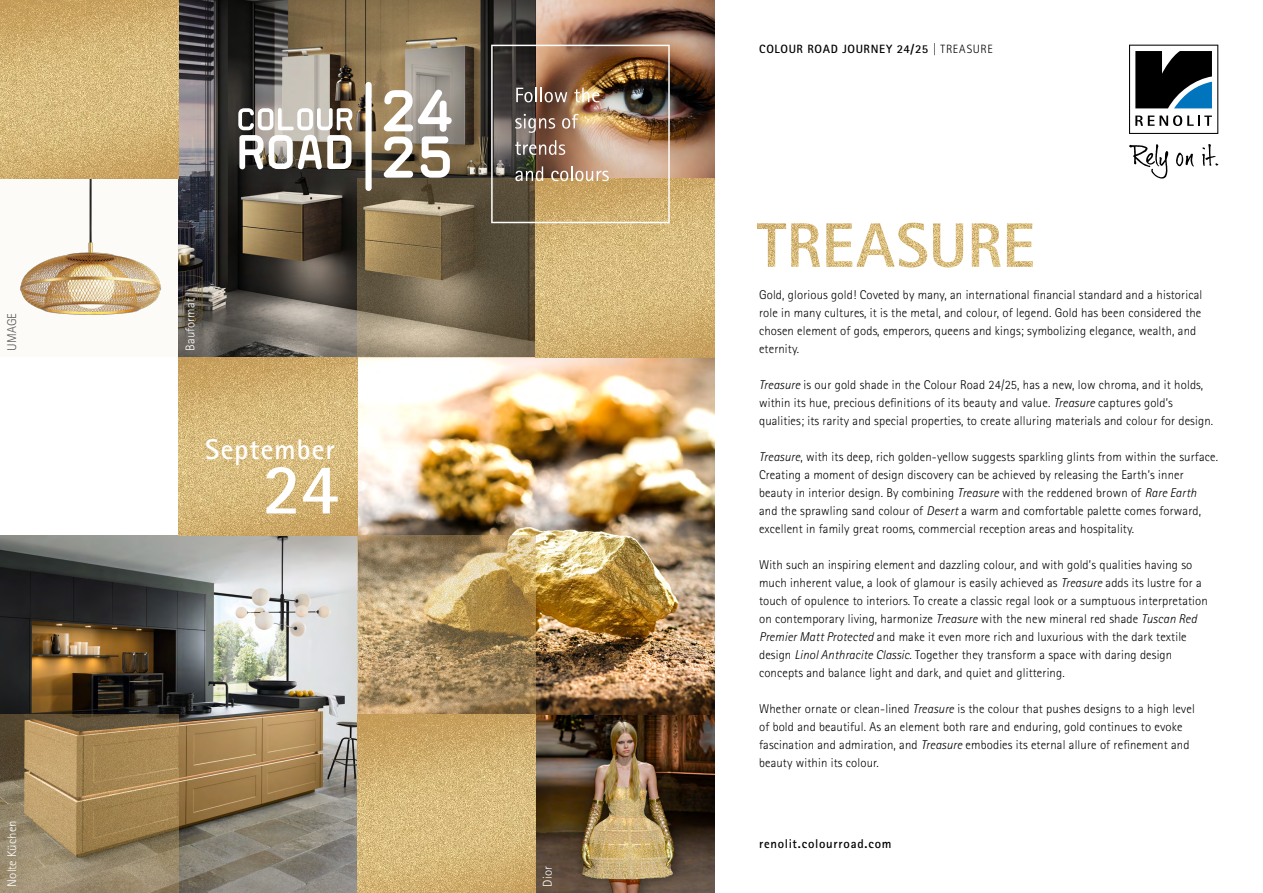
<style>
.page{position:relative;width:1263px;height:893px;background:#fff}
.page>*{position:absolute;margin:0;border:0;box-sizing:border-box;transform-origin:0 0}
.t1{font:700 72px "Rotis Sans Serif Pro";color:#fff}
.t2{font:700 28.5px "Rotis Sans Serif Pro";letter-spacing:.035em;color:#fff}
.t3{font:300 12.75px/18px "Rotis Sans Serif Pro";letter-spacing:.01em;color:#000}
.t4{font:300 12.75px "Rotis Sans Serif Pro";letter-spacing:.005em;color:#fff}
.t5{font:700 12.75px "Rotis Sans Serif Pro";letter-spacing:.06em;color:#000}
.t6{font:300 12.75px "Rotis Sans Serif Pro";letter-spacing:.005em;color:#565655}
.t7{font:700 12px "Rotis Sans Serif Pro";letter-spacing:.05em;color:#000}
.s1{font-weight:300}
.s2{font-style:italic}
</style>
<div class="page">
<img style="left:0;top:0;width:714px;height:179px">
<svg style="left:179px;top:0;width:357px;height:357px;background:#62594e"></svg>
<img style="left:536px;top:714px;width:178px;height:179px">
<img style="left:357px;top:179px;width:357px;height:535px">
<img style="left:0;top:536px;width:536px;height:357px">
<svg style="left:20px;top:179px;width:159px;height:178px"></svg>
<img style="left:179px;top:357px;width:178px;height:179px">
<img style="left:0;top:714px;width:179px;height:179px">
<img style="left:757px;top:223px;width:276px;height:45px">
<svg style="left:1129px;top:45px;width:89px;height:89px"></svg>
<svg style="left:1176px;top:153px;width:18px;height:14px"></svg>
<svg style="left:1202px;top:144px;width:16px;height:22px"></svg>
<svg style="left:1129px;top:144px;width:39px;height:35px"></svg>
<img style="left:491px;top:45px;width:179px;height:178px">
<div style="left:365px;top:82px;width:7px;height:109px;background:#fff;border-radius:3px"></div>
<svg style="left:238px;top:108px;width:114px;height:61px"></svg>
<svg style="left:384px;top:90px;width:68px;height:88px"></svg>
<p class="t6" style="left:4px;top:351px;width:39px;rotate:-90deg">UMAGE</p>
<p class="t4" style="left:4px;top:887px;width:67px;rotate:-90deg">Nolte Küchen</p>
<p class="t4" style="left:183px;top:351px;width:54px;rotate:-90deg">Bauformat</p>
<h2 class="t2" style="left:205px;top:432px;width:131px">September</h2>
<h1 class="t1" style="left:263px;top:444px;width:78px">24</h1>
<p class="t4" style="left:540px;top:887px;width:22px;rotate:-90deg">Dior</p>
<p class="t7" style="left:759px;top:41px;width:235px">COLOUR ROAD JOURNEY 24/25 <span class="s1">| TREASURE</span></p>
<p class="t3" style="left:759px;top:286px;width:445px">Gold, glorious gold! Coveted by many, an international financial standard and a historical role in many cultures, it is the metal, and colour, of legend. Gold has been considered the chosen element of gods, emperors, queens and kings; symbolizing elegance, wealth, and eternity.</p>
<p class="t3" style="left:759px;top:376px;width:456px"><span class="s2">Treasure</span> is our gold shade in the Colour Road 24/25, has a new, low chroma, and it holds, within its hue, precious definitions of its beauty and value. <span class="s2">Treasure</span> captures gold’s qualities; its rarity and special properties, to create alluring materials and colour for design.</p>
<p class="t3" style="left:759px;top:448px;width:460px"><span class="s2">Treasure</span>, with its deep, rich golden-yellow suggests sparkling glints from within the surface.<br>Creating a moment of design discovery can be achieved by releasing the Earth’s inner beauty in interior design. By combining <span class="s2">Treasure</span> with the reddened brown of <span class="s2">Rare Earth </span>and the sprawling sand colour of <span class="s2">Desert</span> a warm and comfortable palette comes forward, excellent in family great rooms, commercial reception areas and hospitality.</p>
<p class="t3" style="left:759px;top:556px;width:450px">With such an inspiring element and dazzling colour, and with gold’s qualities having so much inherent value, a look of glamour is easily achieved as <span class="s2">Treasure</span> adds its lustre for a touch of opulence to interiors. To create a classic regal look or a sumptuous interpretation on contemporary living, harmonize <span class="s2">Treasure</span> with the new mineral red shade <span class="s2">Tuscan Red Premier Matt Protected</span> and make it even more rich and luxurious with the dark textile design <span class="s2">Linol Anthracite Classic</span>. Together they transform a space with daring design concepts and balance light and dark, and quiet and glittering.</p>
<p class="t3" style="left:759px;top:700px;width:437px">Whether ornate or clean-lined <span class="s2">Treasure</span> is the colour that pushes designs to a high level of bold and beautiful. As an element both rare and enduring, gold continues to evoke fascination and admiration, and <span class="s2">Treasure</span> embodies its eternal allure of refinement and beauty within its colour.</p>
<p class="t5" style="left:759px;top:836px;width:134px">renolit.colourroad.com</p>
</div>
